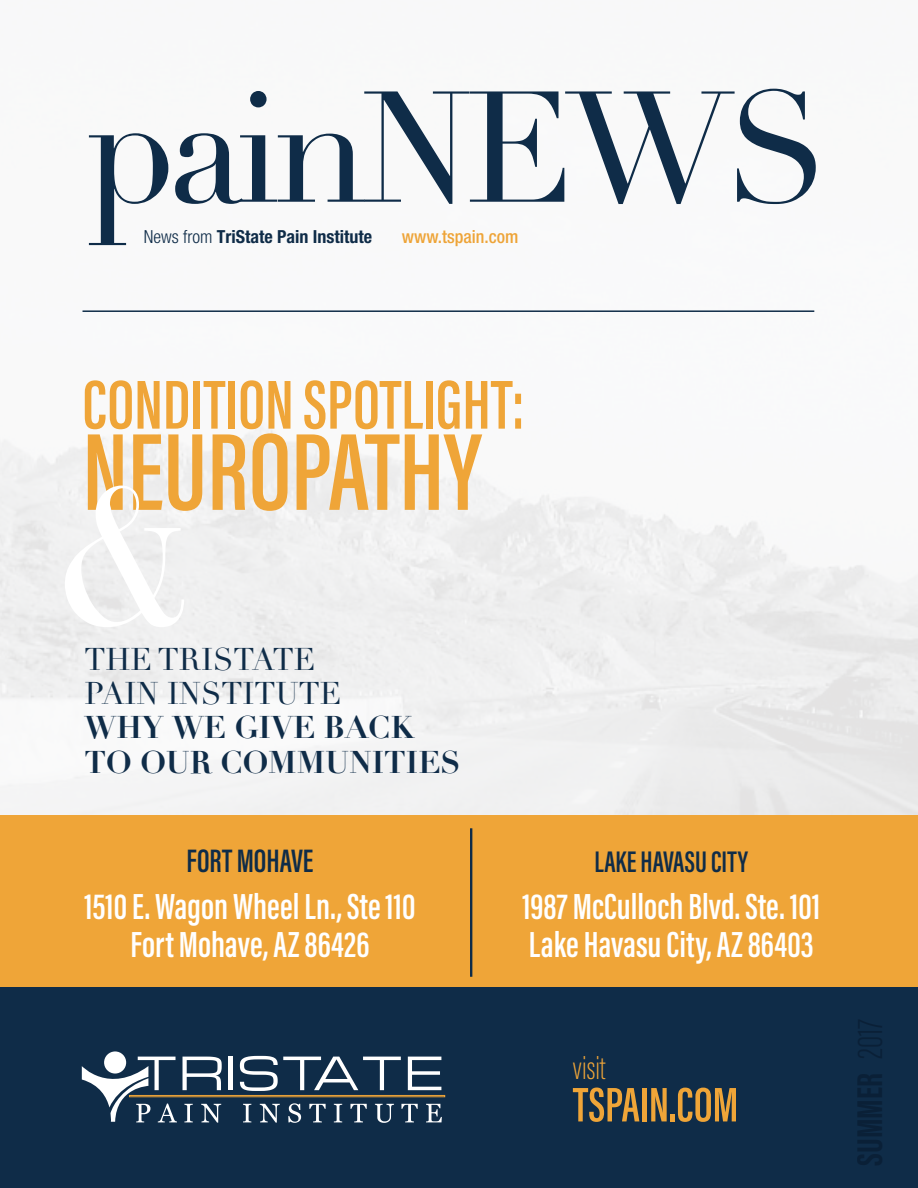
<style>
.page{position:relative;width:918px;height:1188px;background:#fff}
.page>*{position:absolute;margin:0;border:0;box-sizing:border-box;transform-origin:0 0}
.t1{font:191.1px "Didot";color:#fff}
.t2{font:154.95px "Didot";letter-spacing:-.05em;color:#0f2c48}
.t3{font:600 112.95px "Acumin Pro Extra Cond";color:#efa538}
.t4{font:600 71.25px "Acumin Pro Extra Cond";color:#efa538}
.t5{font:600 49.95px "Acumin Pro Extra Cond";color:#efa538}
.t6{font:600 37.35px/37.8px "Acumin Pro Extra Cond";color:#fff;text-align:center}
.t7{font:600 33.45px "Acumin Pro Extra Cond";color:#0f2c48}
.t8{font:200 32.85px "Acumin Pro Extra Cond";color:#efa538}
.t9{font:700 30.75px/34.3px "Didot";color:#0f2c48}
.t10{font:30.75px/34.3px "Didot";color:#0f2c48}
.t11{font:600 30.75px "Acumin Pro Extra Cond";color:#0f2c48}
.t12{font:700 condensed 18px "Helvetica Neue LT Std";color:#0f2c48}
.t13{font:500 condensed 18px "Helvetica Neue LT Std";color:#eea438}
.s1{font-weight:300}
</style>
<div class="page">
<hr style="left:83px;top:310px;width:731px;height:2px;background:#0f2c48">
<div style="left:0;top:987px;width:918px;height:201px;background:#0f2c48"></div>
<div style="left:104px;top:1051px;width:22px;height:23px;background:#fff;border-radius:50%"></div>
<svg style="left:183px;top:1057px;width:39px;height:33px"></svg>
<hr style="left:229px;top:1057px;width:4px;height:33px;background:#fff">
<svg style="left:240px;top:1056px;width:161px;height:35px"></svg>
<svg style="left:408px;top:1057px;width:33px;height:33px"></svg>
<svg style="left:184px;top:1104px;width:9px;height:18px"></svg>
<svg style="left:201px;top:1104px;width:20px;height:19px"></svg>
<svg style="left:243px;top:1104px;width:8px;height:18px"></svg>
<svg style="left:260px;top:1104px;width:20px;height:19px"></svg>
<svg style="left:288px;top:1103px;width:13px;height:20px"></svg>
<svg style="left:309px;top:1104px;width:17px;height:18px"></svg>
<svg style="left:334px;top:1104px;width:8px;height:18px"></svg>
<svg style="left:350px;top:1104px;width:17px;height:18px"></svg>
<svg style="left:375px;top:1104px;width:19px;height:19px"></svg>
<svg style="left:401px;top:1104px;width:17px;height:18px"></svg>
<svg style="left:426px;top:1104px;width:16px;height:18px"></svg>
<svg style="left:82px;top:1057px;width:95px;height:65px"></svg>
<div style="left:129px;top:1095px;width:316px;height:2px;border:1px solid #eea438"></div>
<div style="left:0;top:815px;width:918px;height:172px;background:#efa538"></div>
<hr style="left:470px;top:828px;width:2px;height:149px;background:#0f2c48">
<h2 class="t2" style="left:85px;top:55px;width:746px">painNEWS</h2>
<p class="t12" style="left:144px;top:226px;width:230px"><span class="s1">News from</span> TriState Pain Institute</p>
<p class="t13" style="left:402px;top:226px;width:118px">www.tspain.com</p>
<h3 class="t4" style="left:83px;top:361px;width:444px">CONDITION SPOTLIGHT:</h3>
<h3 class="t3" style="left:83px;top:403px;width:401px">NEUROPATHY</h3>
<h1 class="t1" style="left:51px;top:444px;width:150px">&amp;</h1>
<p class="t10" style="left:85px;top:643px;width:282px">THE TRISTATE<br>PAIN INSTITUTE –</p>
<p class="t9" style="left:85px;top:711px;width:377px">WHY WE GIVE BACK<br>TO OUR COMMUNITIES</p>
<p class="t7" style="left:187px;top:841px;width:128px">FORT MOHAVE</p>
<p class="t6" style="left:85px;top:887px;width:332px">1510 E. Wagon Wheel Ln., Ste 110<br>Fort Mohave, AZ 86426</p>
<p class="t11" style="left:594px;top:843px;width:155px">LAKE HAVASU CITY</p>
<p class="t6" style="left:522px;top:887px;width:299px;text-align:left">1987 McCulloch Blvd. Ste. 101<br>Lake Havasu City, AZ 86403</p>
<p class="t8" style="left:573px;top:1048px;width:34px">visit</p>
<h3 class="t5" style="left:573px;top:1074px;width:167px">TSPAIN.COM</h3>
</div>
